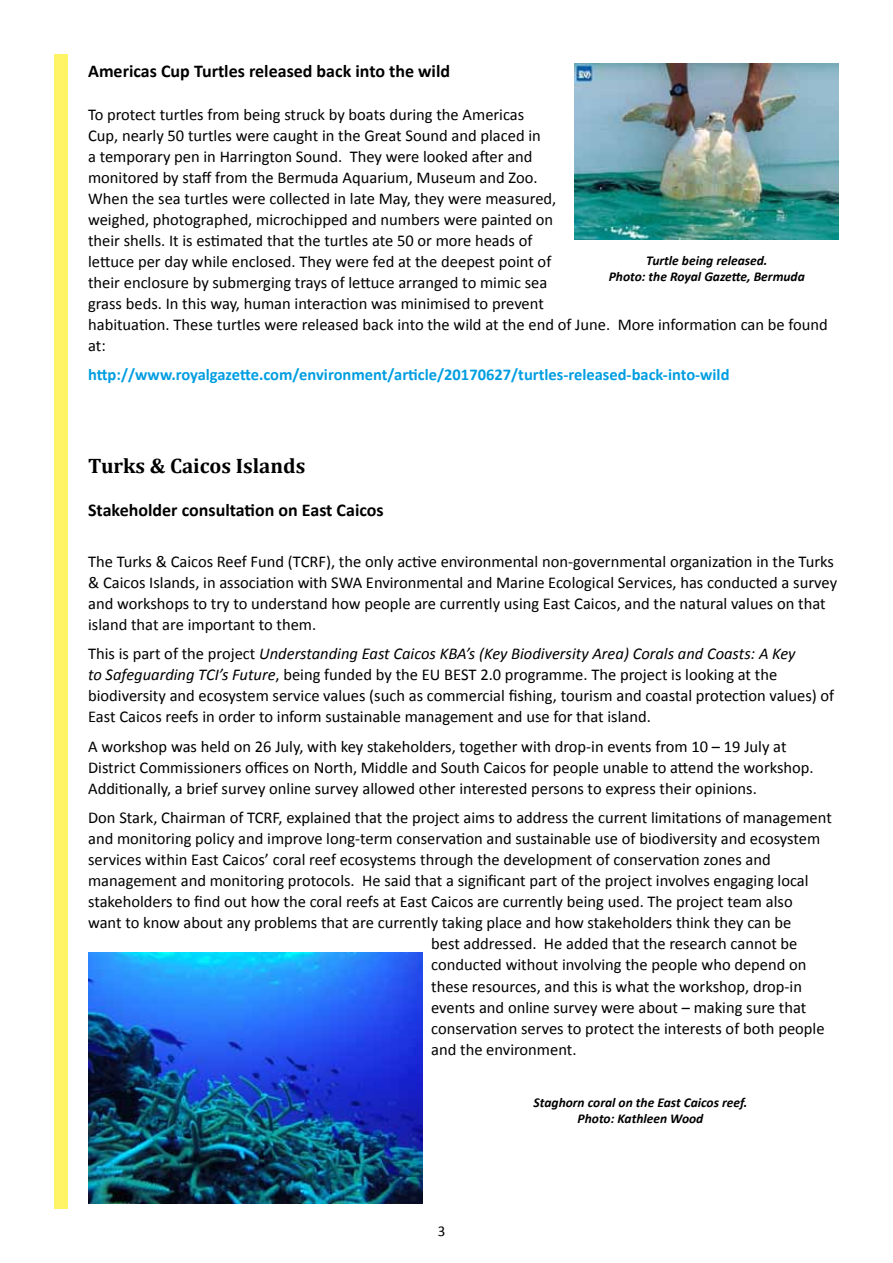
<style>
.page{position:relative;width:893px;height:1263px;background:#fff}
.page>*{position:absolute;margin:0;border:0;box-sizing:border-box;transform-origin:0 0}
.t1{font:700 21px "Cambria";color:#000}
.t2{font:700 18px "Calibri";color:#000}
.t3{font:16.5px/21px "Calibri";color:#000}
.t4{font:700 16.5px "Calibri";color:#009ee1}
.t5{font:15px "Calibri";color:#000}
.t6{font:italic 700 13.5px/16.2px "Calibri";color:#000;text-align:center}
.s1{font-style:italic}
</style>
<div class="page">
<div style="left:54px;top:54px;width:13px;height:1155px;background:#fff466"></div>
<img style="left:88px;top:952px;width:335px;height:251px">
<img style="left:575px;top:64px;width:264px;height:176px">
<p class="t2" style="left:88px;top:60px;width:363px">Americas Cup Turtles released back into the wild</p>
<p class="t3" style="left:88px;top:105px;width:741px">To protect turtles from being struck by boats during the Americas<br>Cup, nearly 50 turtles were caught in the Great Sound and placed in<br>a temporary pen in Harrington Sound. They were looked after and<br>monitored by staff from the Bermuda Aquarium, Museum and Zoo.<br>When the sea turtles were collected in late May, they were measured,<br>weighed, photographed, microchipped and numbers were painted on<br>their shells. It is estimated that the turtles ate 50 or more heads of<br>lettuce per day while enclosed. They were fed at the deepest point of<br>their enclosure by submerging trays of lettuce arranged to mimic sea<br>grass beds. In this way, human interaction was minimised to prevent<br>habituation. These turtles were released back into the wild at the end of June. More information can be found at:</p>
<p class="t4" style="left:88px;top:364px;width:643px">http://www.royalgazette.com/environment/article/20170627/turtles-released-back-into-wild</p>
<p class="t6" style="left:609px;top:253px;width:198px">Turtle being released.<br>Photo: the Royal Gazette, Bermuda</p>
<p class="t1" style="left:88px;top:458px;width:219px">Turks &amp; Caicos Islands</p>
<p class="t2" style="left:88px;top:499px;width:297px">Stakeholder consultation on East Caicos</p>
<p class="t3" style="left:88px;top:551px;width:751px">The Turks &amp; Caicos Reef Fund (TCRF), the only active environmental non-governmental organization in the Turks &amp; Caicos Islands, in association with SWA Environmental and Marine Ecological Services, has conducted a survey and workshops to try to understand how people are currently using East Caicos, and the natural values on that island that are important to them.</p>
<p class="t3" style="left:88px;top:645px;width:748px">This is part of the project <span class="s1">Understanding East Caicos KBA’s (Key Biodiversity Area) Corals and Coasts: A Key<br>to Safeguarding TCI’s Future</span>, being funded by the EU BEST 2.0 programme. The project is looking at the biodiversity and ecosystem service values (such as commercial fishing, tourism and coastal protection values) of East Caicos reefs in order to inform sustainable management and use for that island.</p>
<p class="t3" style="left:88px;top:736px;width:727px">A workshop was held on 26 July, with key stakeholders, together with drop-in events from 10 – 19 July at<br>District Commissioners offices on North, Middle and South Caicos for people unable to attend the workshop.<br>Additionally, a brief survey online survey allowed other interested persons to express their opinions.</p>
<p class="t3" style="left:88px;top:807px;width:745px">Don Stark, Chairman of TCRF, explained that the project aims to address the current limitations of management</p>
<p class="t3" style="left:88px;top:828px;width:734px">and monitoring policy and improve long-term conservation and sustainable use of biodiversity and ecosystem</p>
<p class="t3" style="left:88px;top:849px;width:684px">services within East Caicos’ coral reef ecosystems through the development of conservation zones and</p>
<p class="t3" style="left:88px;top:870px;width:722px">management and monitoring protocols. He said that a significant part of the project involves engaging local</p>
<p class="t3" style="left:88px;top:891px;width:706px">stakeholders to find out how the coral reefs at East Caicos are currently being used. The project team also</p>
<p class="t3" style="left:88px;top:914px;width:705px">want to know about any problems that are currently taking place and how stakeholders think they can be</p>
<p class="t3" style="left:431px;top:935px;width:368px">best addressed. He added that the research cannot be</p>
<p class="t3" style="left:431px;top:956px;width:377px">conducted without involving the people who depend on</p>
<p class="t3" style="left:431px;top:977px;width:372px">these resources, and this is what the workshop, drop-in</p>
<p class="t3" style="left:431px;top:996px;width:377px">events and online survey were about – making sure that</p>
<p class="t3" style="left:431px;top:1017px;width:395px">conservation serves to protect the interests of both people</p>
<p class="t3" style="left:431px;top:1040px;width:147px">and the environment.</p>
<p class="t5" style="left:438px;top:1225px;width:9px">3</p>
<p class="t6" style="left:534px;top:1095px;width:215px">Staghorn coral on the East Caicos reef.<br>Photo: Kathleen Wood</p>
</div>
